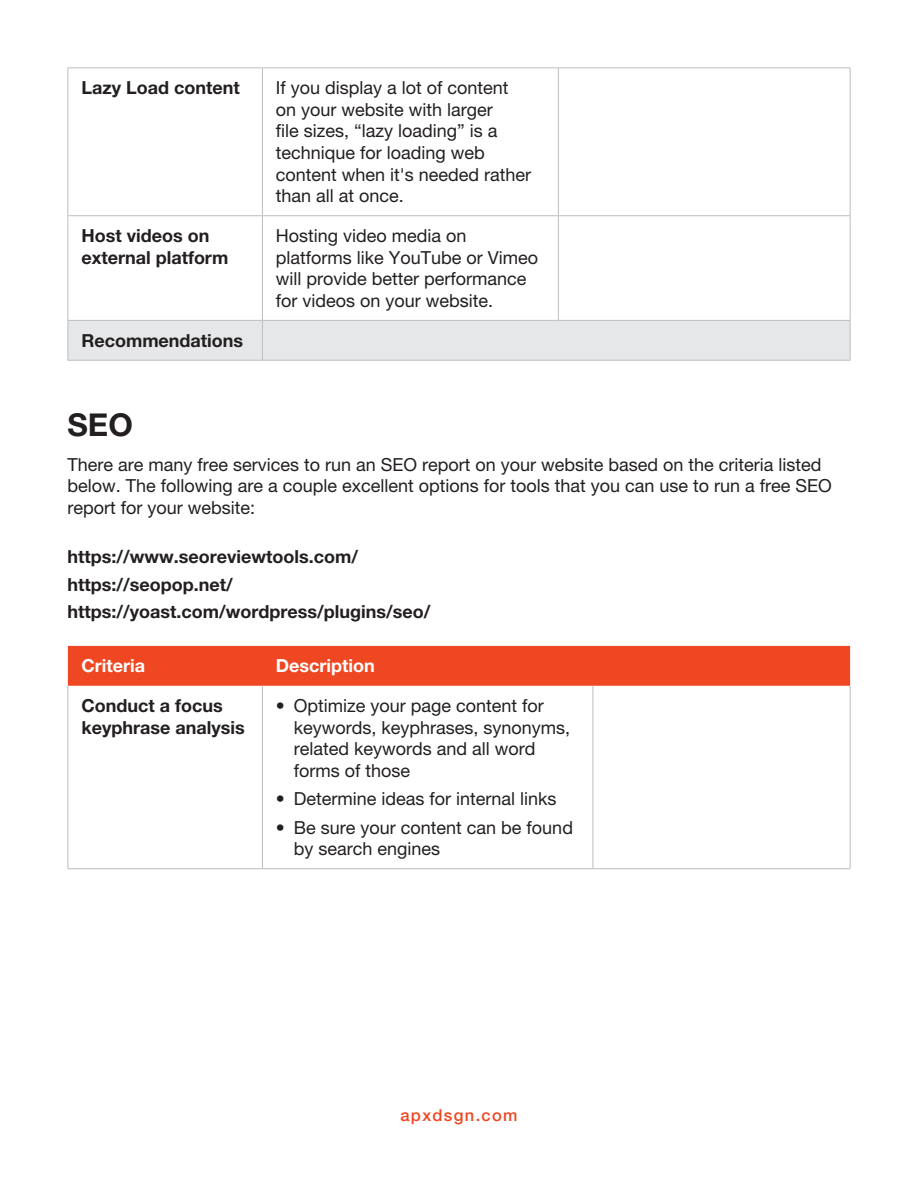
<style>
.page{position:relative;width:918px;height:1188px;background:#fff}
.page>*{position:absolute;margin:0;border:0;box-sizing:border-box;transform-origin:0 0}
.t1{font:700 31.5px "Helvetica Neue LT Pro";color:#231f20}
.t2{font:18px/21.6px "Helvetica Neue LT Pro";color:#231f20}
.t3{font:700 18px/21.6px "Helvetica Neue LT Pro";color:#231f20}
.t4{font:700 18px "Helvetica Neue LT Pro";color:#fff}
.t5{font:500 16.5px "Helvetica Neue LT Pro";letter-spacing:.08em;color:#ef4722}
</style>
<div class="page">
<div style="left:69px;top:321px;width:781px;height:39px;background:#e6e7e9"></div>
<hr style="left:68px;top:320px;width:194px;height:1px;background:#bcbdc0">
<hr style="left:68px;top:321px;width:1px;height:39px;background:#bcbdc0">
<hr style="left:262px;top:320px;width:296px;height:1px;background:#bcbdc0">
<hr style="left:262px;top:321px;width:1px;height:39px;background:#bcbdc0">
<hr style="left:558px;top:320px;width:292px;height:1px;background:#bcbdc0">
<hr style="left:850px;top:321px;width:1px;height:39px;background:#bcbdc0">
<hr style="left:68px;top:360px;width:194px;height:1px;background:#bcbdc0">
<hr style="left:262px;top:360px;width:296px;height:1px;background:#bcbdc0">
<hr style="left:558px;top:360px;width:292px;height:1px;background:#bcbdc0">
<hr style="left:68px;top:68px;width:194px;height:1px;background:#bcbdc0">
<hr style="left:68px;top:68px;width:1px;height:147px;background:#bcbdc0">
<hr style="left:262px;top:68px;width:296px;height:1px;background:#bcbdc0">
<hr style="left:262px;top:68px;width:1px;height:147px;background:#bcbdc0">
<hr style="left:558px;top:68px;width:292px;height:1px;background:#bcbdc0">
<hr style="left:558px;top:68px;width:1px;height:147px;background:#bcbdc0">
<hr style="left:850px;top:68px;width:1px;height:147px;background:#bcbdc0">
<hr style="left:68px;top:215px;width:194px;height:1px;background:#bcbdc0">
<hr style="left:68px;top:216px;width:1px;height:104px;background:#bcbdc0">
<hr style="left:262px;top:215px;width:296px;height:1px;background:#bcbdc0">
<hr style="left:262px;top:216px;width:1px;height:104px;background:#bcbdc0">
<hr style="left:558px;top:215px;width:292px;height:1px;background:#bcbdc0">
<hr style="left:558px;top:216px;width:1px;height:104px;background:#bcbdc0">
<hr style="left:850px;top:216px;width:1px;height:104px;background:#bcbdc0">
<div style="left:68px;top:646px;width:782px;height:40px;background:#ef4722"></div>
<hr style="left:68px;top:686px;width:1px;height:182px;background:#bcbdc0">
<hr style="left:262px;top:686px;width:1px;height:182px;background:#bcbdc0">
<hr style="left:593px;top:686px;width:1px;height:182px;background:#bcbdc0">
<hr style="left:850px;top:686px;width:1px;height:182px;background:#bcbdc0">
<hr style="left:68px;top:868px;width:194px;height:1px;background:#bcbdc0">
<hr style="left:262px;top:868px;width:331px;height:1px;background:#bcbdc0">
<hr style="left:593px;top:868px;width:257px;height:1px;background:#bcbdc0">
<p class="t3" style="left:81px;top:77px;width:160px">Lazy Load content</p>
<p class="t2" style="left:276px;top:77px;width:257px">If you display a lot of content on your website with larger<br>file sizes, “lazy loading” is a technique for loading web content when it's needed rather than all at once.</p>
<p class="t3" style="left:81px;top:224px;width:148px">Host videos on external platform</p>
<p class="t2" style="left:276px;top:225px;width:264px">Hosting video media on platforms like YouTube or Vimeo will provide better performance for videos on your website.</p>
<p class="t3" style="left:81px;top:329px;width:163px">Recommendations</p>
<h1 class="t1" style="left:68px;top:405px;width:67px">SEO</h1>
<p class="t2" style="left:68px;top:453px;width:766px">There are many free services to run an SEO report on your website based on the criteria listed below. The following are a couple excellent options for tools that you can use to run a free SEO report for your website:</p>
<p class="t3" style="left:68px;top:542px;width:365px;line-height:27.6px">https://www.seoreviewtools.com/ https://seopop.net/ https://yoast.com/wordpress/plugins/seo/</p>
<p class="t4" style="left:81px;top:655px;width:65px">Criteria</p>
<p class="t4" style="left:276px;top:655px;width:100px">Description</p>
<p class="t3" style="left:81px;top:694px;width:165px">Conduct a focus keyphrase analysis</p>
<p class="t2" style="left:294px;top:695px;width:278px;text-indent:-18px">• Optimize your page content for keywords, keyphrases, synonyms, related keywords and all word forms of those</p>
<p class="t2" style="left:276px;top:788px;width:282px">• Determine ideas for internal links</p>
<p class="t2" style="left:294px;top:816px;width:281px;text-indent:-18px">• Be sure your content can be found by search engines</p>
<p class="t5" style="left:400px;top:1105px;width:119px">apxdsgn.com</p>
</div>
